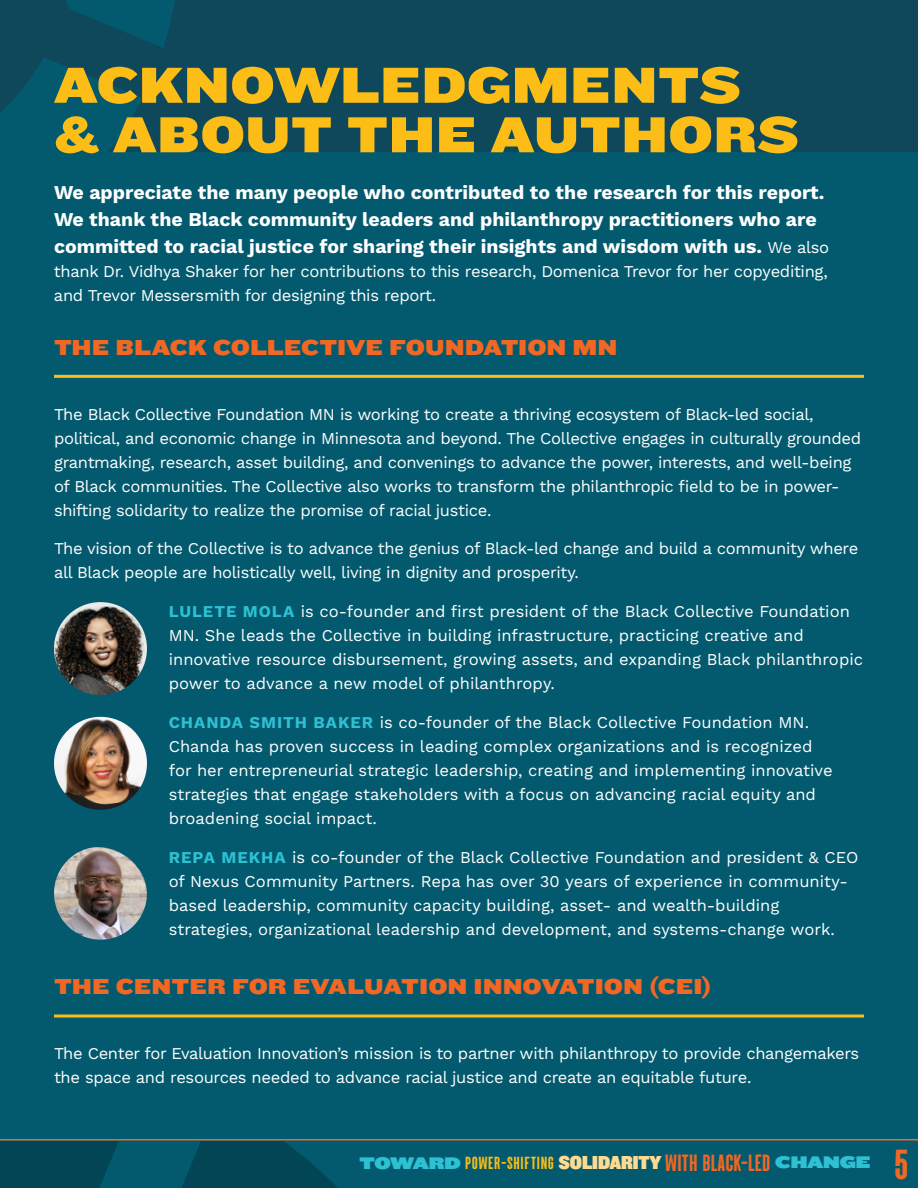
<style>
.page{position:relative;width:918px;height:1188px;background:#fff}
.page>*{position:absolute;margin:0;border:0;box-sizing:border-box;transform-origin:0 0}
.t1{font:52.5px/49.5px "Knockout 73 Full Heviweight";color:#fbbd16}
.t2{font:900 45px "Parkson";color:#f26723}
.t3{font:22.5px "Knockout 73 Full Heviweight";color:#f26723}
.t4{font:700 19.5px/27px "Work Sans";color:#fff}
.t5{font:900 18.75px "Parkson";letter-spacing:.03em;color:#fbbd16}
.t6{font:16.5px/24px "Work Sans";letter-spacing:-.02em;color:#fff}
.t7{font:16.5px/24px "Work Sans";color:#fff}
.s1{font-weight:400;font-size:16.5px}
.s2{font-weight:700;color:#2ec1d4}
.s3{font-family:"Knockout 94 Ultmt Sumo";font-weight:400;font-size:17.4px;color:#2ec1d4}
.s4{font-family:"Knockout 91 Ultmt Middlewt";font-weight:400;font-size:19.5px;color:#fedb91}
.s5{font-size:25.2px;color:#f26723}
</style>
<div class="page">
<div style="left:0;top:1140px;width:918px;height:48px;background:#035a6e"></div>
<svg style="left:0;top:1140px;width:148px;height:48px"></svg>
<svg style="left:161px;top:1140px;width:266px;height:48px"></svg>
<div style="left:0;top:114px;width:918px;height:1026px;background:#035a6e"></div>
<hr style="left:54px;top:375px;width:810px;height:3px;background:#fbbd16">
<hr style="left:54px;top:1015px;width:810px;height:3px;background:#fbbd16">
<div style="left:0;top:0;width:918px;height:151px;background:#0f485a"></div>
<svg style="left:66px;top:0;width:109px;height:48px"></svg>
<svg style="left:0;top:58px;width:142px;height:93px"></svg>
<img style="left:54px;top:602px;width:93px;height:93px;border-radius:46px">
<img style="left:54px;top:717px;width:93px;height:93px;border-radius:46px">
<img style="left:54px;top:847px;width:93px;height:93px;border-radius:46px">
<hr style="left:0;top:1139px;width:918px;height:1px;background:#f26723">
<h1 class="t1" style="left:54px;top:59px;width:747px">ACKNOWLEDGMENTS &amp; ABOUT THE AUTHORS</h1>
<p class="t4" style="left:54px;top:179px;width:777px">We appreciate the many people who contributed to the research for this report.<br>We thank the Black community leaders and philanthropy practitioners who are committed to racial justice for sharing their insights and wisdom with us. <span class="s1">We also</span></p>
<p class="t6" style="left:54px;top:260px;width:775px">thank Dr. Vidhya Shaker for her contributions to this research, Domenica Trevor for her copyediting, and Trevor Messersmith for designing this report.</p>
<h3 class="t3" style="left:54px;top:331px;width:565px">THE BLACK COLLECTIVE FOUNDATION MN</h3>
<p class="t6" style="left:54px;top:403px;width:809px">The Black Collective Foundation MN is working to create a thriving ecosystem of Black-led social, political, and economic change in Minnesota and beyond. The Collective engages in culturally grounded grantmaking, research, asset building, and convenings to advance the power, interests, and well-being of Black communities. The Collective also works to transform the philanthropic field to be in power&shy;shifting solidarity to realize the promise of racial justice.</p>
<p class="t6" style="left:54px;top:537px;width:806px">The vision of the Collective is to advance the genius of Black-led change and build a community where all Black people are holistically well, living in dignity and prosperity.</p>
<p class="t7" style="left:169px;top:600px;width:696px"><span class="s2">LULETE MOLA</span> is co-founder and first president of the Black Collective Foundation MN. She leads the Collective in building infrastructure, practicing creative and innovative resource disbursement, growing assets, and expanding Black philanthropic power to advance a new model of philanthropy.</p>
<p class="t7" style="left:169px;top:711px;width:666px"><span class="s2">CHANDA SMITH BAKER</span> is co-founder of the Black Collective Foundation MN.<br>Chanda has proven success in leading complex organizations and is recognized for her entrepreneurial strategic leadership, creating and implementing innovative strategies that engage stakeholders with a focus on advancing racial equity and broadening social impact.</p>
<p class="t7" style="left:169px;top:846px;width:691px"><span class="s2">REPA MEKHA</span> is co-founder of the Black Collective Foundation and president &amp; CEO of Nexus Community Partners. Repa has over 30 years of experience in community&shy;based leadership, community capacity building, asset- and wealth-building strategies, organizational leadership and development, and systems-change work.</p>
<h3 class="t3" style="left:54px;top:971px;width:659px">THE CENTER FOR EVALUATION INNOVATION (CEI)</h3>
<p class="t6" style="left:54px;top:1042px;width:807px">The Center for Evaluation Innovation’s mission is to partner with philanthropy to provide changemakers the space and resources needed to advance racial justice and create an equitable future.</p>
<p class="t5" style="left:359px;top:1153px;width:512px"><span class="s3">TOWARD</span> POWER-SHIFTING <span class="s4">SOLIDARITY</span> <span class="s5">WITH BLACK-LED</span> <span class="s3">CHANGE</span></p>
<h2 class="t2" style="left:894px;top:1141px;width:16px">5</h2>
</div>
